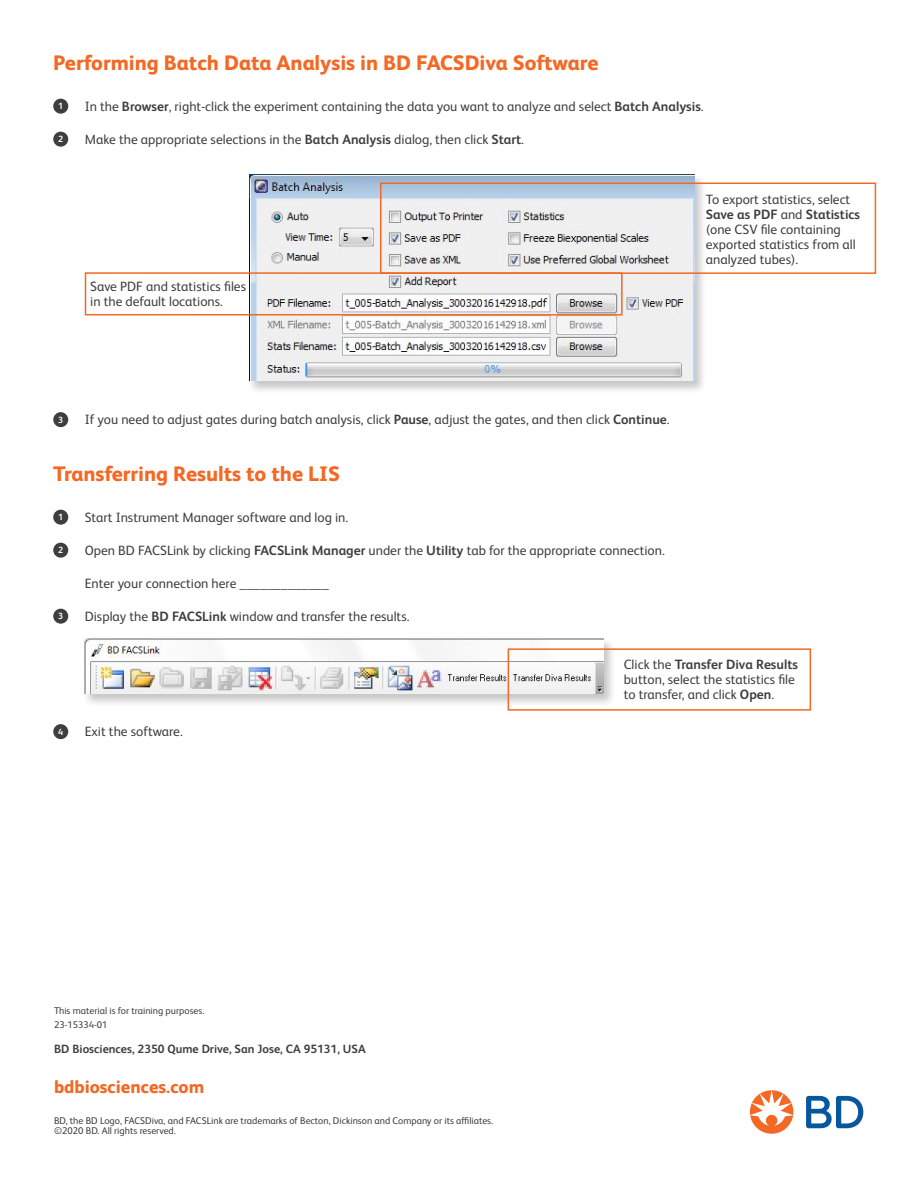
<style>
.page{position:relative;width:918px;height:1188px;background:#fff}
.page>*{position:absolute;margin:0;border:0;box-sizing:border-box;transform-origin:0 0}
.Section_Title_-_oran{font:800 21px "FS Albert Pro";letter-spacing:-.005em;color:#f36824}
.t1{font:800 18px "FS Albert Pro";color:#f36824}
.main_text{font:13.5px "FS Albert Pro";color:#3e3e3f}
.Call-out_text{font:13.5px/15px "FS Albert Pro";color:#3e3e3f}
.PN_text{font:700 12px "FS Albert Pro";color:#3e3e3f}
.Disclaimer{font:9.75px/10.5px "FS Albert Pro";color:#3e3e3f}
.t2{font:700 9px "FS Albert Pro";color:#fff}
.s1{font-weight:700}
</style>
<div class="page">
<div style="left:54px;top:99px;width:14px;height:14px;background:#3e3e3f;border-radius:50%"></div>
<div style="left:53px;top:99px;width:15px;height:15px;border:2px solid #3e3e3f;border-radius:50%"></div>
<div style="left:54px;top:132px;width:14px;height:14px;background:#3e3e3f;border-radius:50%"></div>
<div style="left:53px;top:132px;width:15px;height:15px;border:2px solid #3e3e3f;border-radius:50%"></div>
<div style="left:247px;top:174px;width:460px;height:220px;background:#231f20;opacity:.25"></div>
<img style="left:250px;top:175px;width:445px;height:205px">
<div style="left:380px;top:183px;width:496px;height:91px;border:2px solid #f36824"></div>
<div style="left:85px;top:272px;width:538px;height:44px;border:2px solid #f36824"></div>
<div style="left:54px;top:413px;width:14px;height:13px;background:#3e3e3f;border-radius:50%"></div>
<div style="left:53px;top:412px;width:15px;height:15px;border:2px solid #3e3e3f;border-radius:50%"></div>
<div style="left:54px;top:510px;width:14px;height:14px;background:#3e3e3f;border-radius:50%"></div>
<div style="left:53px;top:510px;width:15px;height:15px;border:2px solid #3e3e3f;border-radius:50%"></div>
<div style="left:54px;top:543px;width:14px;height:14px;background:#3e3e3f;border-radius:50%"></div>
<div style="left:53px;top:543px;width:15px;height:15px;border:2px solid #3e3e3f;border-radius:50%"></div>
<div style="left:54px;top:609px;width:14px;height:14px;background:#3e3e3f;border-radius:50%"></div>
<div style="left:53px;top:609px;width:15px;height:15px;border:2px solid #3e3e3f;border-radius:50%"></div>
<div style="left:83px;top:638px;width:533px;height:69px;background:#231f20;opacity:.25"></div>
<img style="left:85px;top:638px;width:518px;height:56px">
<div style="left:508px;top:648px;width:303px;height:63px;border:2px solid #f36824"></div>
<div style="left:54px;top:725px;width:14px;height:13px;background:#3e3e3f;border-radius:50%"></div>
<div style="left:53px;top:724px;width:15px;height:15px;border:2px solid #3e3e3f;border-radius:50%"></div>
<svg style="left:806px;top:1096px;width:57px;height:32px"></svg>
<svg style="left:750px;top:1090px;width:43px;height:44px"></svg>
<p class="Section_Title_-_oran" style="left:53px;top:46px;width:547px">Performing Batch Data Analysis in BD FACSDiva Software</p>
<p class="t2" style="left:58px;top:100px;width:7px">1</p>
<p class="main_text" style="left:85px;top:96px;width:620px">In the <span class="s1">Browser</span>, right-click the experiment containing the data you want to analyze and select <span class="s1">Batch Analysis</span>.</p>
<p class="t2" style="left:58px;top:133px;width:7px">2</p>
<p class="main_text" style="left:85px;top:129px;width:441px">Make the appropriate selections in the <span class="s1">Batch Analysis</span> dialog, then click <span class="s1">Start</span>.</p>
<p class="Call-out_text" style="left:90px;top:278px;width:157px">Save PDF and statistics files in the default locations.</p>
<p class="Call-out_text" style="left:706px;top:191px;width:156px">To export statistics, select<br><span class="s1">Save as PDF</span> and <span class="s1">Statistics </span>(one CSV file containing exported statistics from all analyzed tubes).</p>
<p class="t2" style="left:58px;top:413px;width:7px">3</p>
<p class="main_text" style="left:85px;top:410px;width:586px">If you need to adjust gates during batch analysis, click <span class="s1">Pause</span>, adjust the gates, and then click <span class="s1">Continue</span>.</p>
<p class="Section_Title_-_oran" style="left:53px;top:457px;width:288px">Transferring Results to the LIS</p>
<p class="t2" style="left:58px;top:511px;width:7px">1</p>
<p class="main_text" style="left:85px;top:507px;width:265px">Start Instrument Manager software and log in.</p>
<p class="t2" style="left:58px;top:544px;width:7px">2</p>
<p class="main_text" style="left:85px;top:540px;width:582px">Open BD FACSLink by clicking <span class="s1">FACSLink Manager</span> under the <span class="s1">Utility</span> tab for the appropriate connection.</p>
<p class="main_text" style="left:85px;top:573px;width:246px">Enter your connection here _____________</p>
<p class="t2" style="left:58px;top:610px;width:7px">3</p>
<p class="main_text" style="left:85px;top:606px;width:326px">Display the <span class="s1">BD FACSLink</span> window and transfer the results.</p>
<p class="Call-out_text" style="left:624px;top:656px;width:176px">Click the <span class="s1">Transfer Diva Results </span>button, select the statistics file to transfer, and click <span class="s1">Open</span>.</p>
<p class="t2" style="left:58px;top:725px;width:7px">4</p>
<p class="main_text" style="left:85px;top:722px;width:100px">Exit the software.</p>
<p class="Disclaimer" style="left:54px;top:1005px;width:152px">This material is for training purposes.</p>
<p class="Disclaimer" style="left:54px;top:1018px;width:55px">23-15334-01</p>
<p class="PN_text" style="left:54px;top:1041px;width:313px">BD Biosciences, 2350 Qume Drive, San Jose, CA 95131, USA</p>
<p class="t1" style="left:54px;top:1073px;width:152px">bdbiosciences.com</p>
<p class="Disclaimer" style="left:54px;top:1114px;width:441px">BD, the BD Logo, FACSDiva, and FACSLink are trademarks of Becton, Dickinson and Company or its affiliates. ©2020 BD. All rights reserved.</p>
</div>
